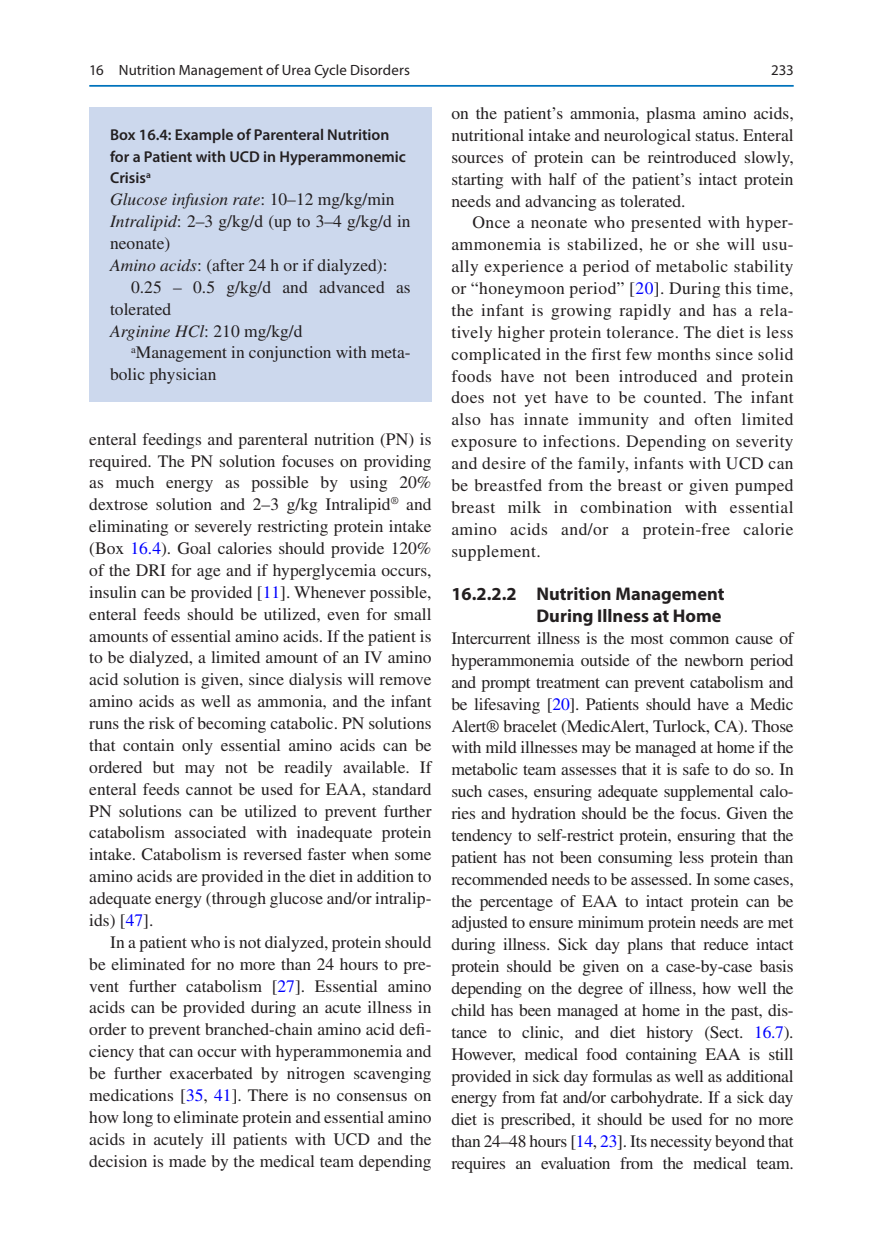
<style>
.page{position:relative;width:883px;height:1260px;background:#fff}
.page>*{position:absolute;margin:0;border:0;box-sizing:border-box;transform-origin:0 0}
.t1{font:700 18.38px/21.9px "Myriad Pro";color:#231f20;text-align:right}
.t2{font:17.5px/21.9px "Times LT Std";color:#231f20;text-align:justify}
.t3{font:600 15.75px/21.9px "Myriad Pro";color:#231f20}
.t4{font:14.88px "Myriad Pro Regular 3";letter-spacing:.005em;color:#231f20}
.t5{font:14.88px "Myriad Pro";color:#231f20}
.s1{font-style:italic}
.s2{color:#00f}
</style>
<div class="page">
<div style="left:89px;top:107px;width:343px;height:294px;background:#ccd8ed"></div>
<hr style="left:89px;top:85px;width:705px;height:2px;background:#0073bc">
<p class="t4" style="left:89px;top:61px;width:322px">16 Nutrition Management of Urea Cycle Disorders</p>
<p class="t3" style="left:110px;top:123px;width:297px">Box 16.4: Example of Parenteral Nutrition for a Patient with UCD in Hyperammonemic<br>Crisis<sup>a</sup></p>
<p class="t2" style="left:110px;top:188px;width:302px;text-align:left"><span class="s1">Glucose infusion rate</span>: 10–12 mg/kg/min <span class="s1">Intralipid</span>: 2–3 g/kg/d (up to 3–4 g/kg/d in neonate)<br><span class="s1">Amino acids</span>: (after 24 h or if dialyzed):</p>
<p class="t2" style="left:110px;top:276px;width:302px;text-align:left;text-indent:21px">0.25 – 0.5 g/kg/d and advanced as tolerated<br><span class="s1">Arginine HCl</span>: 210 mg/kg/d</p>
<p class="t2" style="left:110px;top:342px;width:302px;text-indent:21px"><sup>a</sup>Management in conjunction with meta&shy;bolic physician</p>
<p class="t2" style="left:89px;top:428px;width:344px">enteral feedings and parenteral nutrition (PN) is required. The PN solution focuses on providing as much energy as possible by using 20% dextrose solution and 2–3 g/kg Intralipid<sup>®</sup> and eliminating or severely restricting protein intake (Box <span class="s2">16.4</span>). Goal calories should provide 120% of the DRI for age and if hyperglycemia occurs, insulin can be provided [<span class="s2">11</span>]. Whenever possible, enteral feeds should be utilized, even for small amounts of essential amino acids. If the patient is to be dialyzed, a limited amount of an IV amino acid solution is given, since dialysis will remove amino acids as well as ammonia, and the infant runs the risk of becoming catabolic. PN solutions that contain only essential amino acids can be ordered but may not be readily available. If enteral feeds cannot be used for EAA, standard PN solutions can be utilized to prevent further catabolism associated with inadequate protein intake. Catabolism is reversed faster when some amino acids are provided in the diet in addition to adequate energy (through glucose and/or intralip&shy;ids) [<span class="s2">47</span>].</p>
<p class="t2" style="left:89px;top:931px;width:344px;text-indent:21px">In a patient who is not dialyzed, protein should be eliminated for no more than 24 hours to pre&shy;vent further catabolism [<span class="s2">27</span>]. Essential amino acids can be provided during an acute illness in order to prevent branched-chain amino acid defi&shy;ciency that can occur with hyperammonemia and be further exacerbated by nitrogen scavenging medications [<span class="s2">35</span>, <span class="s2">41</span>]. There is no consensus on how long to eliminate protein and essential amino acids in acutely ill patients with UCD and the decision is made by the medical team depending</p>
<p class="t5" style="left:771px;top:61px;width:24px">233</p>
<p class="t2" style="left:451px;top:102px;width:344px">on the patient’s ammonia, plasma amino acids, nutritional intake and neurological status. Enteral sources of protein can be reintroduced slowly, starting with half of the patient’s intact protein needs and advancing as tolerated.</p>
<p class="t2" style="left:451px;top:212px;width:344px;text-indent:21px">Once a neonate who presented with hyper&shy;ammonemia is stabilized, he or she will usu&shy;ally experience a period of metabolic stability or “honeymoon period” [<span class="s2">20</span>]. During this time, the infant is growing rapidly and has a rela&shy;tively higher protein tolerance. The diet is less complicated in the first few months since solid foods have not been introduced and protein does not yet have to be counted. The infant also has innate immunity and often limited exposure to infections. Depending on severity and desire of the family, infants with UCD can be breastfed from the breast or given pumped breast milk in combination with essential amino acids and/or a protein-free calorie supplement.</p>
<p class="t1" style="left:451px;top:583px;width:275px">16.2.2.2 Nutrition Management<br>During Illness at Home</p>
<p class="t2" style="left:451px;top:627px;width:344px">Intercurrent illness is the most common cause of hyperammonemia outside of the newborn period and prompt treatment can prevent catabolism and be lifesaving [<span class="s2">20</span>]. Patients should have a Medic Alert® bracelet (MedicAlert, Turlock, CA). Those with mild illnesses may be managed at home if the metabolic team assesses that it is safe to do so. In such cases, ensuring adequate supplemental calo&shy;ries and hydration should be the focus. Given the tendency to self-restrict protein, ensuring that the patient has not been consuming less protein than recommended needs to be assessed. In some cases, the percentage of EAA to intact protein can be adjusted to ensure minimum protein needs are met during illness. Sick day plans that reduce intact protein should be given on a case-by-case basis depending on the degree of illness, how well the child has been managed at home in the past, dis&shy;tance to clinic, and diet history (Sect. <span class="s2">16.7</span>).<br>However, medical food containing EAA is still provided in sick day formulas as well as additional energy from fat and/or carbohydrate. If a sick day diet is prescribed, it should be used for no more than 24–48 hours [<span class="s2">14</span>, <span class="s2">23</span>]. Its necessity beyond that requires an evaluation from the medical team.</p>
</div>
